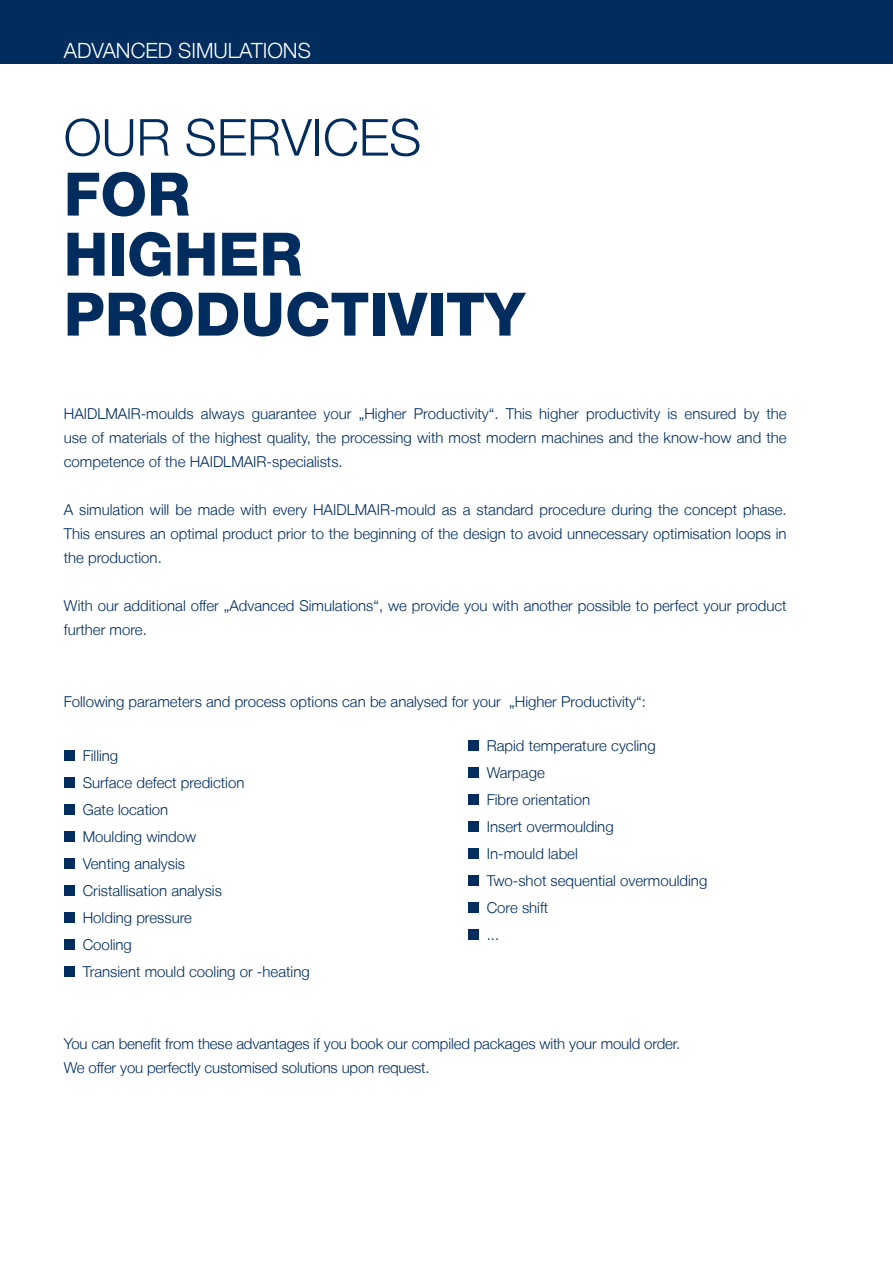
<style>
.page{position:relative;width:893px;height:1263px;background:#fff}
.page>*{position:absolute;margin:0;border:0;box-sizing:border-box;transform-origin:0 0}
.t1{font:800 60px/60px "Helvetica Neue LT";color:#002d5e}
.t2{font:300 51px "Helvetica Neue LT";color:#002d5e}
.t3{font:300 21px "Helvetica Neue LT";color:#fff}
.t4{font:300 15px/27px "Helvetica Neue LT";color:#002d5e}
</style>
<div class="page">
<div style="left:0;top:0;width:893px;height:64px;background:#002d5e"></div>
<div style="left:64px;top:750px;width:10px;height:11px;background:#002d5e"></div>
<div style="left:64px;top:777px;width:10px;height:11px;background:#002d5e"></div>
<div style="left:64px;top:804px;width:10px;height:11px;background:#002d5e"></div>
<div style="left:64px;top:831px;width:10px;height:11px;background:#002d5e"></div>
<div style="left:64px;top:858px;width:10px;height:11px;background:#002d5e"></div>
<div style="left:64px;top:885px;width:10px;height:11px;background:#002d5e"></div>
<div style="left:64px;top:912px;width:10px;height:11px;background:#002d5e"></div>
<div style="left:64px;top:939px;width:10px;height:11px;background:#002d5e"></div>
<div style="left:64px;top:966px;width:10px;height:11px;background:#002d5e"></div>
<div style="left:468px;top:740px;width:10px;height:11px;background:#002d5e"></div>
<div style="left:468px;top:767px;width:10px;height:11px;background:#002d5e"></div>
<div style="left:468px;top:794px;width:10px;height:11px;background:#002d5e"></div>
<div style="left:468px;top:821px;width:10px;height:11px;background:#002d5e"></div>
<div style="left:468px;top:848px;width:10px;height:11px;background:#002d5e"></div>
<div style="left:468px;top:875px;width:10px;height:11px;background:#002d5e"></div>
<div style="left:468px;top:902px;width:10px;height:11px;background:#002d5e"></div>
<div style="left:468px;top:929px;width:10px;height:11px;background:#002d5e"></div>
<h3 class="t3" style="left:64px;top:37px;width:249px">ADVANCED SIMULATIONS</h3>
<h2 class="t2" style="left:64px;top:106px;width:359px">OUR SERVICES</h2>
<h1 class="t1" style="left:64px;top:164px;width:463px">FOR<br>HIGHER<br>PRODUCTIVITY</h1>
<p class="t4" style="left:64px;top:401px;width:724px;line-height:24px;text-align:justify">HAIDLMAIR-moulds always guarantee your „Higher Productivity“. This higher productivity is ensured by the use of materials of the highest quality, the processing with most modern machines and the know-how and the competence of the HAIDLMAIR-specialists.</p>
<p class="t4" style="left:64px;top:497px;width:724px;line-height:24px;text-align:justify">A simulation will be made with every HAIDLMAIR-mould as a standard procedure during the concept phase.<br>This ensures an optimal product prior to the beginning of the design to avoid unnecessary optimisation loops in the production.</p>
<p class="t4" style="left:64px;top:593px;width:724px;line-height:24px">With our additional offer „Advanced Simulations“, we provide you with another possible to perfect your product further more.</p>
<p class="t4" style="left:64px;top:687px;width:584px">Following parameters and process options can be analysed for your „Higher Productivity“:</p>
<p class="t4" style="left:83px;top:741px;width:229px">Filling<br>Surface defect prediction<br>Gate location<br>Moulding window<br>Venting analysis<br>Cristallisation analysis<br>Holding pressure<br>Cooling<br>Transient mould cooling or -heating</p>
<p class="t4" style="left:487px;top:732px;width:222px">Rapid temperature cycling<br>Warpage<br>Fibre orientation<br>Insert overmoulding<br>In-mould label<br>Two-shot sequential overmoulding<br>Core shift<br>...</p>
<p class="t4" style="left:64px;top:1031px;width:618px;line-height:24px">You can benefit from these advantages if you book our compiled packages with your mould order.<br>We offer you perfectly customised solutions upon request.</p>
</div>
